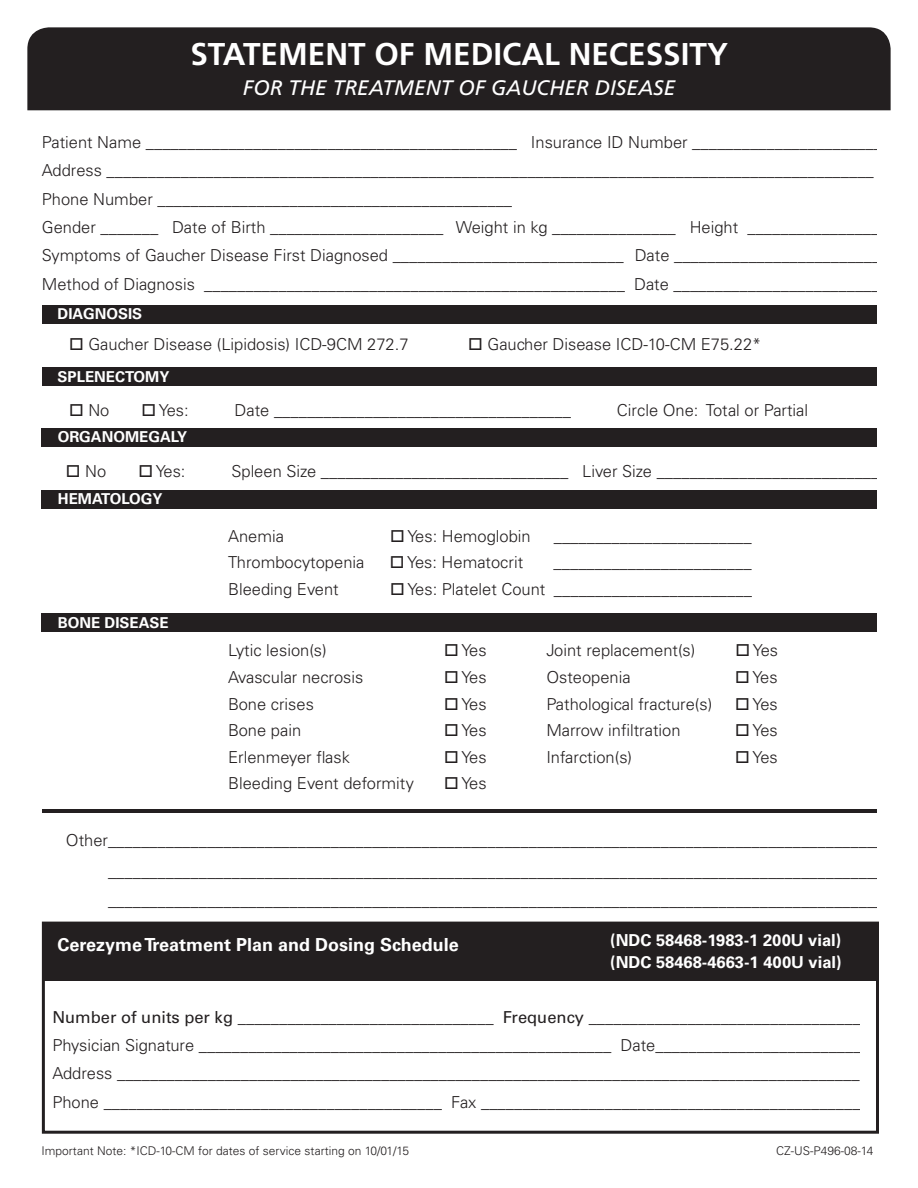
<style>
.page{position:relative;width:918px;height:1188px;background:#fff}
.page>*{position:absolute;margin:0;border:0;box-sizing:border-box;transform-origin:0 0}
.t1{font:700 31.5px "Frutiger LT Std";color:#fff}
.t2{font:italic 21px "Frutiger LT Std";color:#fff}
.t3{font:700 18px "Univers LT Std";color:#fff}
.t4{font:300 16.5px "Univers LT Std";color:#231f20}
.t5{font:700 16.5px "Univers LT Std";color:#fff}
.t6{font:700 15px "Univers LT Std";color:#fff}
.t7{font:300 12px "Univers LT Std";color:#231f20}
.s1{font-weight:400}
</style>
<div class="page">
<div style="left:27px;top:27px;width:864px;height:83px;background:#231f20"></div>
<div style="left:42px;top:490px;width:835px;height:19px;background:#231f20"></div>
<div style="left:42px;top:613px;width:835px;height:19px;background:#231f20"></div>
<div style="left:42px;top:428px;width:835px;height:19px;background:#231f20"></div>
<div style="left:42px;top:367px;width:835px;height:19px;background:#231f20"></div>
<div style="left:42px;top:305px;width:835px;height:19px;background:#231f20"></div>
<hr style="left:42px;top:809px;width:835px;height:3px;background:#231f20">
<div style="left:42px;top:924px;width:836px;height:57px;background:#231f20"></div>
<div style="left:42px;top:922px;width:837px;height:212px;border:3px solid #231f20"></div>
<p class="t1" style="left:190px;top:35px;width:539px">STATEMENT OF MEDICAL NECESSITY</p>
<p class="t2" style="left:243px;top:75px;width:434px">FOR THE TREATMENT OF GAUCHER DISEASE</p>
<p class="t4" style="left:42px;top:132px;width:842px">Patient Name _____________________________________________ Insurance ID Number _______________________</p>
<p class="t4" style="left:42px;top:160px;width:834px">Address _____________________________________________________________________________________________</p>
<p class="t4" style="left:42px;top:189px;width:472px">Phone Number ___________________________________________</p>
<p class="t4" style="left:42px;top:217px;width:839px">Gender _______ Date of Birth _____________________ Weight in kg _______________ Height ________________</p>
<p class="t4" style="left:42px;top:246px;width:840px">Symptoms of Gaucher Disease First Diagnosed ____________________________ Date _________________________</p>
<p class="t4" style="left:42px;top:274px;width:839px">Method of Diagnosis ___________________________________________________ Date _________________________</p>
<p class="t6" style="left:58px;top:305px;width:86px">DIAGNOSIS</p>
<p class="t4" style="left:69px;top:334px;width:341px">□ Gaucher Disease (Lipidosis) ICD-9CM 272.7</p>
<p class="t4" style="left:468px;top:334px;width:295px">□ Gaucher Disease ICD-10-CM E75.22*</p>
<p class="t6" style="left:58px;top:367px;width:113px">SPLENECTOMY</p>
<p class="t4" style="left:69px;top:401px;width:42px">□ No</p>
<p class="t4" style="left:142px;top:401px;width:49px">□ Yes:</p>
<p class="t4" style="left:235px;top:401px;width:338px">Date ____________________________________</p>
<p class="t4" style="left:617px;top:401px;width:193px">Circle One: Total or Partial</p>
<p class="t6" style="left:58px;top:428px;width:131px">ORGANOMEGALY</p>
<p class="t4" style="left:66px;top:461px;width:42px">□ No</p>
<p class="t4" style="left:138px;top:461px;width:49px">□ Yes:</p>
<p class="t4" style="left:231px;top:461px;width:674px">Spleen Size ______________________________ Liver Size ______________________________</p>
<p class="t6" style="left:58px;top:490px;width:106px">HEMATOLOGY</p>
<p class="t6" style="left:58px;top:614px;width:112px">BONE DISEASE</p>
<p class="t4" style="left:228px;top:526px;width:57px">Anemia</p>
<p class="t4" style="left:390px;top:526px;width:142px">□ Yes: Hemoglobin</p>
<p class="t4" style="left:228px;top:553px;width:138px">Thrombocytopenia</p>
<p class="t4" style="left:390px;top:553px;width:135px">□ Yes: Hematocrit</p>
<p class="t4" style="left:554px;top:526px;width:199px">________________________</p>
<p class="t4" style="left:554px;top:553px;width:199px">________________________</p>
<p class="t4" style="left:228px;top:579px;width:112px">Bleeding Event</p>
<p class="t4" style="left:390px;top:579px;width:363px">□ Yes: Platelet Count ________________________</p>
<p class="t4" style="left:228px;top:641px;width:100px">Lytic lesion(s)</p>
<p class="t4" style="left:444px;top:641px;width:44px">□ Yes</p>
<p class="t4" style="left:546px;top:641px;width:151px">Joint replacement(s)</p>
<p class="t4" style="left:736px;top:641px;width:44px">□ Yes</p>
<p class="t4" style="left:228px;top:667px;width:137px">Avascular necrosis</p>
<p class="t4" style="left:444px;top:667px;width:44px">□ Yes</p>
<p class="t4" style="left:546px;top:667px;width:86px">Osteopenia</p>
<p class="t4" style="left:735px;top:667px;width:44px">□ Yes</p>
<p class="t4" style="left:228px;top:694px;width:87px">Bone crises</p>
<p class="t4" style="left:444px;top:694px;width:44px">□ Yes</p>
<p class="t4" style="left:546px;top:694px;width:167px">Pathological fracture(s)</p>
<p class="t4" style="left:735px;top:694px;width:44px">□ Yes</p>
<p class="t4" style="left:228px;top:720px;width:75px">Bone pain</p>
<p class="t4" style="left:444px;top:720px;width:44px">□ Yes</p>
<p class="t4" style="left:546px;top:720px;width:136px">Marrow infiltration</p>
<p class="t4" style="left:735px;top:720px;width:44px">□ Yes</p>
<p class="t4" style="left:228px;top:747px;width:123px">Erlenmeyer flask</p>
<p class="t4" style="left:444px;top:747px;width:44px">□ Yes</p>
<p class="t4" style="left:546px;top:747px;width:87px">Infarction(s)</p>
<p class="t4" style="left:735px;top:747px;width:44px">□ Yes</p>
<p class="t4" style="left:228px;top:773px;width:187px">Bleeding Event deformity</p>
<p class="t4" style="left:444px;top:773px;width:44px">□ Yes</p>
<p class="t4" style="left:66px;top:830px;width:836px">Other________________________________________________________________________________________________</p>
<p class="t4" style="left:108px;top:861px;width:793px">________________________________________________________________________________________________</p>
<p class="t4" style="left:108px;top:890px;width:793px">________________________________________________________________________________________________</p>
<p class="t3" style="left:58px;top:934px;width:403px">Cerezyme Treatment Plan and Dosing Schedule</p>
<p class="t5" style="left:610px;top:931px;width:233px">(NDC 58468-1983-1 200U vial)</p>
<p class="t5" style="left:610px;top:953px;width:233px">(NDC 58468-4663-1 400U vial)</p>
<p class="t4" style="left:52px;top:1007px;width:827px"><span class="s1">Number of units per kg</span> _______________________________ <span class="s1">Frequency</span> ___________________________________</p>
<p class="t4" style="left:52px;top:1035px;width:811px">Physician Signature __________________________________________________ Date_________________________</p>
<p class="t4" style="left:52px;top:1064px;width:809px">Address __________________________________________________________________________________________</p>
<p class="t4" style="left:52px;top:1092px;width:810px">Phone _________________________________________ Fax ______________________________________________</p>
<p class="t7" style="left:42px;top:1144px;width:369px">Important Note: *ICD-10-CM for dates of service starting on 10/01/15</p>
<p class="t7" style="left:776px;top:1144px;width:99px">CZ-US-P496-08-14</p>
</div>
